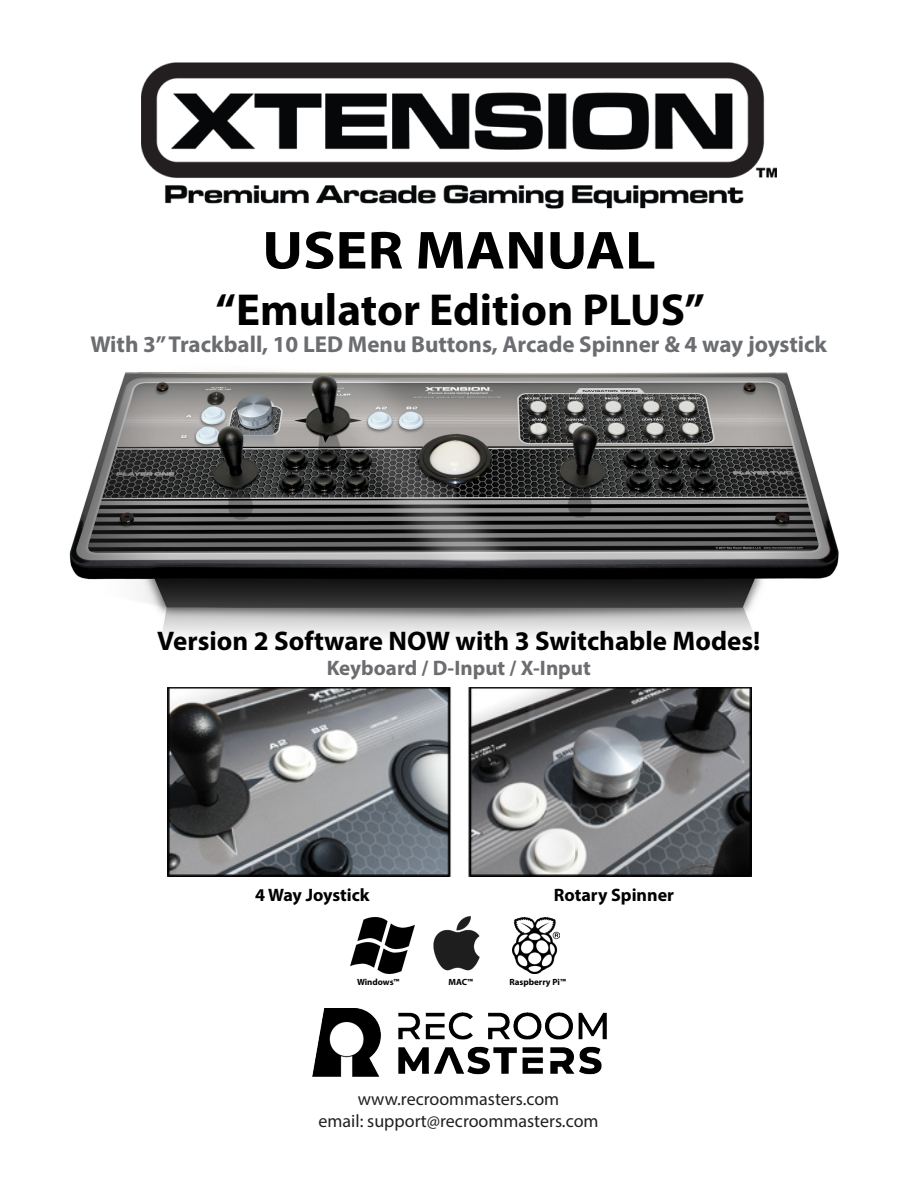
<style>
.page{position:relative;width:918px;height:1188px;background:#fff}
.page>*{position:absolute;margin:0;border:0;box-sizing:border-box;transform-origin:0 0}
.t1{font:700 54px "Myriad Pro";color:#000;scale:1.11 1}
.t2{font:700 45px "Myriad Pro";color:#000}
.t3{font:700 27px "Myriad Pro";color:#000}
.t4{font:700 23.1px "Myriad Pro";color:#6c6d70}
.t5{font:700 21px "Myriad Pro";color:#6c6d70}
.t6{font:18px "Myriad Pro";color:#231f20}
.t7{font:700 18px "Myriad Pro";color:#000}
.t8{font:700 9px "Myriad Pro";color:#000}
</style>
<div class="page">
<img style="left:69px;top:372px;width:770px;height:265px">
<img style="left:142px;top:62px;width:634px;height:147px">
<img style="left:167px;top:687px;width:585px;height:190px">
<img style="left:351px;top:917px;width:63px;height:57px">
<img style="left:513px;top:917px;width:47px;height:57px">
<img style="left:414px;top:916px;width:66px;height:55px">
<img style="left:313px;top:1009px;width:293px;height:67px">
<p class="t1" style="left:262px;top:215px;width:356px">USER MANUAL</p>
<p class="t2" style="left:216px;top:280px;width:491px">“Emulator Edition PLUS”</p>
<p class="t4" style="left:90px;top:330px;width:738px">With 3” Trackball, 10 LED Menu Buttons, Arcade Spinner &amp; 4 way joystick</p>
<p class="t3" style="left:157px;top:623px;width:605px">Version 2 Software NOW with 3 Switchable Modes!</p>
<p class="t5" style="left:327px;top:654px;width:266px">Keyboard / D-Input / X-Input</p>
<p class="t7" style="left:255px;top:883px;width:116px">4 Way Joystick</p>
<p class="t7" style="left:554px;top:883px;width:122px">Rotary Spinner</p>
<p class="t8" style="left:357px;top:976px;width:44px">Windows™</p>
<p class="t8" style="left:449px;top:976px;width:26px">MAC™</p>
<p class="t8" style="left:509px;top:976px;width:58px">Raspberry Pi™</p>
<p class="t6" style="left:358px;top:1088px;width:203px">www.recroommasters.com</p>
<p class="t6" style="left:319px;top:1109px;width:282px">email: support@recroommasters.com</p>
</div>
